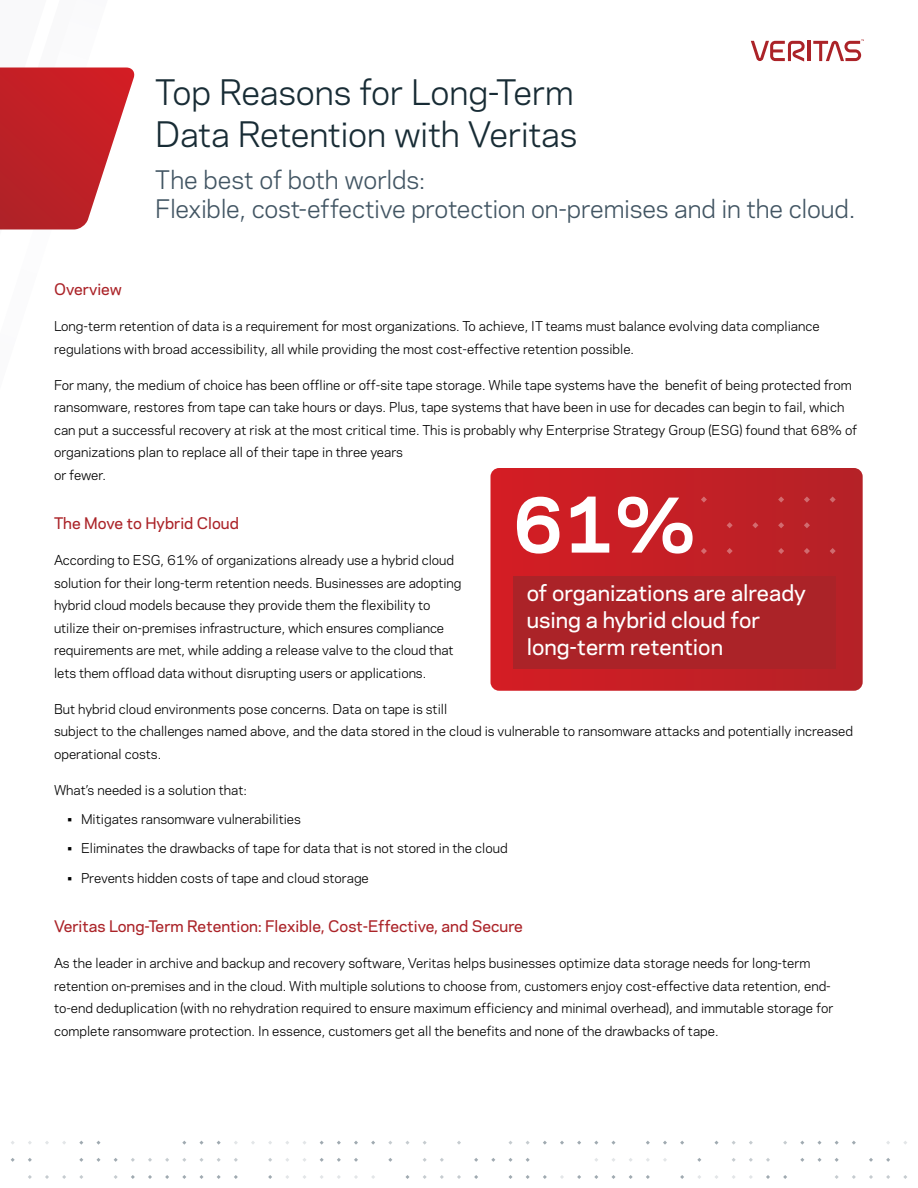
<style>
.page{position:relative;width:918px;height:1188px;background:#fff}
.page>*{position:absolute;margin:0;border:0;box-sizing:border-box;transform-origin:0 0}
.Quote_Body{font:700 72px "Polaris";color:#fff}
.Headline{font:33px/42px "Polaris";letter-spacing:-.01em;color:#182c35}
.Subhead{font:24px "Polaris";letter-spacing:-.01em;color:#425563}
.t1{font:500 21px/27px "Polaris";color:#fff}
.Paragraph_Title{font:500 15px "Polaris";color:#ab2328}
.Body_Copy{font:12.75px/22.5px "Polaris";color:#000}
</style>
<div class="page">
<hr style="left:808px;top:41px;width:3px;height:20px;background:#ab2328">
<svg style="left:751px;top:41px;width:54px;height:21px"></svg>
<svg style="left:813px;top:39px;width:51px;height:22px"></svg>
<svg style="left:0;top:67px;width:135px;height:163px"></svg>
<svg style="left:783px;top:1175px;width:4px;height:4px"></svg>
<svg style="left:766px;top:1158px;width:4px;height:4px"></svg>
<svg style="left:766px;top:1175px;width:4px;height:4px"></svg>
<svg style="left:749px;top:1158px;width:4px;height:4px"></svg>
<svg style="left:714px;top:1141px;width:5px;height:4px"></svg>
<svg style="left:697px;top:1158px;width:4px;height:4px"></svg>
<svg style="left:680px;top:1141px;width:4px;height:4px"></svg>
<svg style="left:680px;top:1175px;width:4px;height:4px"></svg>
<svg style="left:663px;top:1141px;width:4px;height:4px"></svg>
<svg style="left:646px;top:1141px;width:4px;height:4px"></svg>
<svg style="left:646px;top:1175px;width:4px;height:4px"></svg>
<svg style="left:629px;top:1175px;width:4px;height:4px"></svg>
<svg style="left:611px;top:1141px;width:5px;height:4px"></svg>
<svg style="left:611px;top:1175px;width:5px;height:4px"></svg>
<svg style="left:594px;top:1175px;width:4px;height:4px"></svg>
<svg style="left:577px;top:1141px;width:4px;height:4px"></svg>
<svg style="left:577px;top:1175px;width:4px;height:4px"></svg>
<svg style="left:560px;top:1141px;width:4px;height:4px"></svg>
<svg style="left:560px;top:1175px;width:4px;height:4px"></svg>
<svg style="left:543px;top:1141px;width:4px;height:4px"></svg>
<svg style="left:543px;top:1175px;width:4px;height:4px"></svg>
<svg style="left:526px;top:1158px;width:4px;height:4px"></svg>
<svg style="left:526px;top:1175px;width:4px;height:4px"></svg>
<svg style="left:508px;top:1141px;width:5px;height:4px"></svg>
<svg style="left:508px;top:1158px;width:5px;height:4px"></svg>
<svg style="left:508px;top:1175px;width:5px;height:4px"></svg>
<svg style="left:491px;top:1158px;width:4px;height:4px"></svg>
<svg style="left:474px;top:1158px;width:4px;height:4px"></svg>
<svg style="left:474px;top:1175px;width:4px;height:4px"></svg>
<svg style="left:457px;top:1141px;width:4px;height:4px"></svg>
<svg style="left:457px;top:1175px;width:4px;height:4px"></svg>
<svg style="left:440px;top:1158px;width:4px;height:4px"></svg>
<svg style="left:440px;top:1175px;width:4px;height:4px"></svg>
<svg style="left:423px;top:1175px;width:4px;height:4px"></svg>
<svg style="left:405px;top:1141px;width:5px;height:4px"></svg>
<svg style="left:405px;top:1175px;width:5px;height:4px"></svg>
<svg style="left:388px;top:1158px;width:4px;height:4px"></svg>
<svg style="left:371px;top:1141px;width:4px;height:4px"></svg>
<svg style="left:354px;top:1141px;width:4px;height:4px"></svg>
<svg style="left:354px;top:1158px;width:4px;height:4px"></svg>
<svg style="left:354px;top:1175px;width:4px;height:4px"></svg>
<svg style="left:337px;top:1141px;width:4px;height:4px"></svg>
<svg style="left:337px;top:1158px;width:4px;height:4px"></svg>
<svg style="left:320px;top:1158px;width:4px;height:4px"></svg>
<svg style="left:268px;top:1158px;width:4px;height:4px"></svg>
<svg style="left:268px;top:1175px;width:4px;height:4px"></svg>
<svg style="left:234px;top:1158px;width:4px;height:4px"></svg>
<svg style="left:234px;top:1175px;width:4px;height:4px"></svg>
<svg style="left:217px;top:1175px;width:4px;height:4px"></svg>
<svg style="left:199px;top:1141px;width:5px;height:4px"></svg>
<svg style="left:199px;top:1158px;width:5px;height:4px"></svg>
<svg style="left:199px;top:1175px;width:5px;height:4px"></svg>
<svg style="left:182px;top:1175px;width:4px;height:4px"></svg>
<svg style="left:165px;top:1158px;width:4px;height:4px"></svg>
<svg style="left:165px;top:1175px;width:4px;height:4px"></svg>
<svg style="left:148px;top:1158px;width:4px;height:4px"></svg>
<svg style="left:148px;top:1175px;width:4px;height:4px"></svg>
<svg style="left:131px;top:1158px;width:4px;height:4px"></svg>
<svg style="left:131px;top:1175px;width:4px;height:4px"></svg>
<svg style="left:114px;top:1158px;width:4px;height:4px"></svg>
<svg style="left:114px;top:1175px;width:4px;height:4px"></svg>
<svg style="left:96px;top:1141px;width:5px;height:4px"></svg>
<svg style="left:96px;top:1158px;width:5px;height:4px"></svg>
<svg style="left:79px;top:1158px;width:4px;height:4px"></svg>
<svg style="left:79px;top:1175px;width:4px;height:4px"></svg>
<svg style="left:62px;top:1175px;width:4px;height:4px"></svg>
<svg style="left:45px;top:1175px;width:4px;height:4px"></svg>
<svg style="left:28px;top:1158px;width:4px;height:4px"></svg>
<svg style="left:28px;top:1175px;width:4px;height:4px"></svg>
<svg style="left:11px;top:1158px;width:4px;height:4px"></svg>
<svg style="left:903px;top:1175px;width:4px;height:4px"></svg>
<svg style="left:886px;top:1158px;width:4px;height:4px"></svg>
<svg style="left:886px;top:1175px;width:4px;height:4px"></svg>
<svg style="left:869px;top:1158px;width:4px;height:4px"></svg>
<svg style="left:869px;top:1175px;width:4px;height:4px"></svg>
<svg style="left:852px;top:1141px;width:4px;height:4px"></svg>
<svg style="left:852px;top:1175px;width:4px;height:4px"></svg>
<svg style="left:835px;top:1158px;width:4px;height:4px"></svg>
<svg style="left:835px;top:1175px;width:4px;height:4px"></svg>
<svg style="left:817px;top:1141px;width:5px;height:4px"></svg>
<svg style="left:817px;top:1158px;width:5px;height:4px"></svg>
<svg style="left:800px;top:1158px;width:4px;height:4px"></svg>
<svg style="left:490px;top:468px;width:373px;height:223px;background:#c42026"></svg>
<div style="left:513px;top:576px;width:323px;height:92px;background:#ab2328"></div>
<svg style="left:830px;top:496px;width:6px;height:7px"></svg>
<svg style="left:830px;top:548px;width:6px;height:6px"></svg>
<svg style="left:804px;top:496px;width:6px;height:7px"></svg>
<svg style="left:804px;top:522px;width:6px;height:6px"></svg>
<svg style="left:804px;top:548px;width:6px;height:6px"></svg>
<svg style="left:778px;top:496px;width:6px;height:7px"></svg>
<svg style="left:778px;top:522px;width:6px;height:6px"></svg>
<svg style="left:778px;top:548px;width:6px;height:6px"></svg>
<svg style="left:752px;top:522px;width:6px;height:6px"></svg>
<svg style="left:727px;top:522px;width:6px;height:6px"></svg>
<svg style="left:727px;top:548px;width:6px;height:6px"></svg>
<svg style="left:701px;top:496px;width:6px;height:7px"></svg>
<svg style="left:701px;top:548px;width:6px;height:6px"></svg>
<p class="Headline" style="left:155px;top:70px;width:424px">Top Reasons for Long-Term<br>Data Retention with Veritas</p>
<p class="Subhead" style="left:155px;top:162px;width:272px">The best of both worlds:</p>
<p class="Subhead" style="left:155px;top:191px;width:702px">Flexible, cost-effective protection on-premises and in the cloud.</p>
<p class="Paragraph_Title" style="left:54px;top:278px;width:69px">Overview</p>
<p class="Body_Copy" style="left:54px;top:315px;width:767px">Long-term retention of data is a requirement for most organizations. To achieve, IT teams must balance evolving data compliance regulations with broad accessibility, all while providing the most cost-effective retention possible.</p>
<p class="Body_Copy" style="left:54px;top:373px;width:805px">For many, the medium of choice has been offline or off-site tape storage. While tape systems have the benefit of being protected from ransomware, restores from tape can take hours or days. Plus, tape systems that have been in use for decades can begin to fail, which can put a successful recovery at risk at the most critical time. This is probably why Enterprise Strategy Group (ESG) found that 68% of organizations plan to replace all of their tape in three years<br>or fewer.</p>
<p class="Paragraph_Title" style="left:54px;top:512px;width:186px">The Move to Hybrid Cloud</p>
<p class="Body_Copy" style="left:54px;top:549px;width:409px">According to ESG, 61% of organizations already use a hybrid cloud solution for their long-term retention needs. Businesses are adopting hybrid cloud models because they provide them the flexibility to utilize their on-premises infrastructure, which ensures compliance requirements are met, while adding a release valve to the cloud that lets them offload data without disrupting users or applications.</p>
<p class="Body_Copy" style="left:54px;top:697px;width:801px">But hybrid cloud environments pose concerns. Data on tape is still<br>subject to the challenges named above, and the data stored in the cloud is vulnerable to ransomware attacks and potentially increased operational costs.</p>
<p class="Body_Copy" style="left:54px;top:778px;width:195px">What’s needed is a solution that:</p>
<p class="Body_Copy" style="left:68px;top:807px;width:235px">• Mitigates ransomware vulnerabilities</p>
<p class="Body_Copy" style="left:68px;top:837px;width:442px">• Eliminates the drawbacks of tape for data that is not stored in the cloud</p>
<p class="Body_Copy" style="left:68px;top:866px;width:303px">• Prevents hidden costs of tape and cloud storage</p>
<p class="Paragraph_Title" style="left:54px;top:915px;width:470px">Veritas Long-Term Retention: Flexible, Cost-Effective, and Secure</p>
<p class="Body_Copy" style="left:54px;top:951px;width:781px">As the leader in archive and backup and recovery software, Veritas helps businesses optimize data storage needs for long-term retention on-premises and in the cloud. With multiple solutions to choose from, customers enjoy cost-effective data retention, end&shy;to-end deduplication (with no rehydration required to ensure maximum efficiency and minimal overhead), and immutable storage for complete ransomware protection. In essence, customers get all the benefits and none of the drawbacks of tape.</p>
<p class="Quote_Body" style="left:513px;top:471px;width:185px">61%</p>
<p class="t1" style="left:527px;top:579px;width:281px">of organizations are already using a hybrid cloud for long-term retention</p>
</div>
